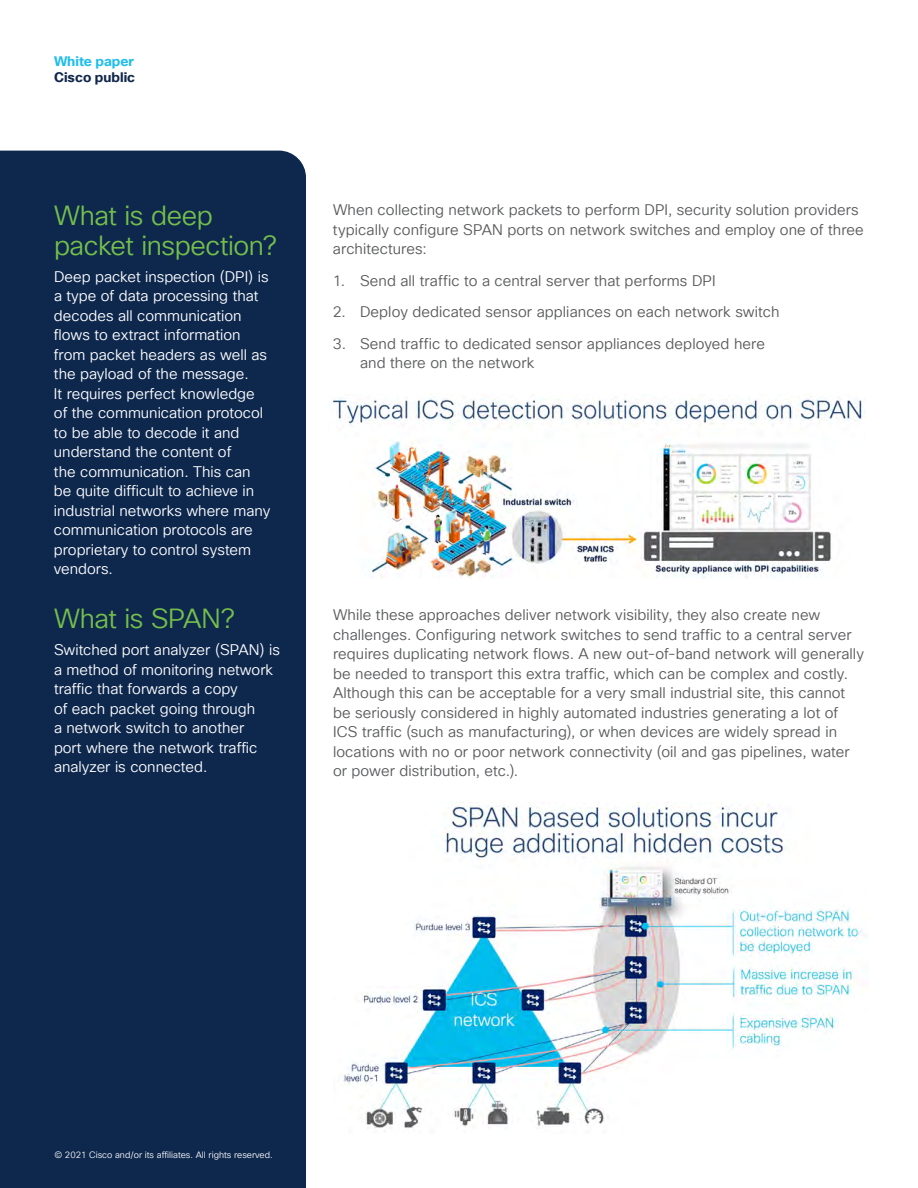
<style>
.page{position:relative;width:918px;height:1188px;background:#fff}
.page>*{position:absolute;margin:0;border:0;box-sizing:border-box;transform-origin:0 0}
.t1{font:27px/30px "Cisco Sans TT Light";letter-spacing:-.015em;color:#74bf4b}
.t2{font:15px/19.5px "Cisco Sans TT Light";letter-spacing:.005em;color:#58595b}
.t3{font:15px/19.5px "Cisco Sans TT Light";color:#fff}
.t4{font:700 13.5px "Cisco Sans TT";color:#11274b}
.t5{font:700 13.5px "Cisco Sans TT";color:#22beec}
.t6{font:9px "Cisco Sans TT Light";color:#fff}
</style>
<div class="page">
<div style="left:0;top:151px;width:306px;height:1037px;background:#0d274d"></div>
<img style="left:333px;top:394px;width:532px;height:184px">
<img style="left:343px;top:802px;width:522px;height:326px">
<p class="t5" style="left:54px;top:53px;width:82px">White paper</p>
<p class="t4" style="left:54px;top:69px;width:83px">Cisco public</p>
<h1 class="t1" style="left:54px;top:201px;width:225px">What is deep packet inspection?</h1>
<p class="t3" style="left:54px;top:267px;width:218px">Deep packet inspection (DPI) is a type of data processing that decodes all communication flows to extract information from packet headers as well as the payload of the message.<br>It requires perfect knowledge of the communication protocol to be able to decode it and understand the content of<br>the communication. This can be quite difficult to achieve in industrial networks where many communication protocols are proprietary to control system vendors.</p>
<h1 class="t1" style="left:54px;top:605px;width:182px">What is SPAN?</h1>
<p class="t3" style="left:54px;top:641px;width:227px">Switched port analyzer (SPAN) is a method of monitoring network traffic that forwards a copy<br>of each packet going through<br>a network switch to another<br>port where the network traffic analyzer is connected.</p>
<p class="t2" style="left:333px;top:201px;width:532px">When collecting network packets to perform DPI, security solution providers typically configure SPAN ports on network switches and employ one of three architectures:</p>
<p class="t2" style="left:333px;top:271px;width:384px">1. Send all traffic to a central server that performs DPI</p>
<p class="t2" style="left:333px;top:303px;width:448px">2. Deploy dedicated sensor appliances on each network switch</p>
<p class="t2" style="left:360px;top:334px;width:407px;text-indent:-27px">3. Send traffic to dedicated sensor appliances deployed here and there on the network</p>
<p class="t2" style="left:333px;top:606px;width:533px">While these approaches deliver network visibility, they also create new challenges. Configuring network switches to send traffic to a central server requires duplicating network flows. A new out-of-band network will generally be needed to transport this extra traffic, which can be complex and costly.<br>Although this can be acceptable for a very small industrial site, this cannot be seriously considered in highly automated industries generating a lot of ICS traffic (such as manufacturing), or when devices are widely spread in locations with no or poor network connectivity (oil and gas pipelines, water or power distribution, etc.).</p>
<p class="t6" style="left:54px;top:1149px;width:220px">© 2021 Cisco and/or its affiliates. All rights reserved.</p>
</div>
